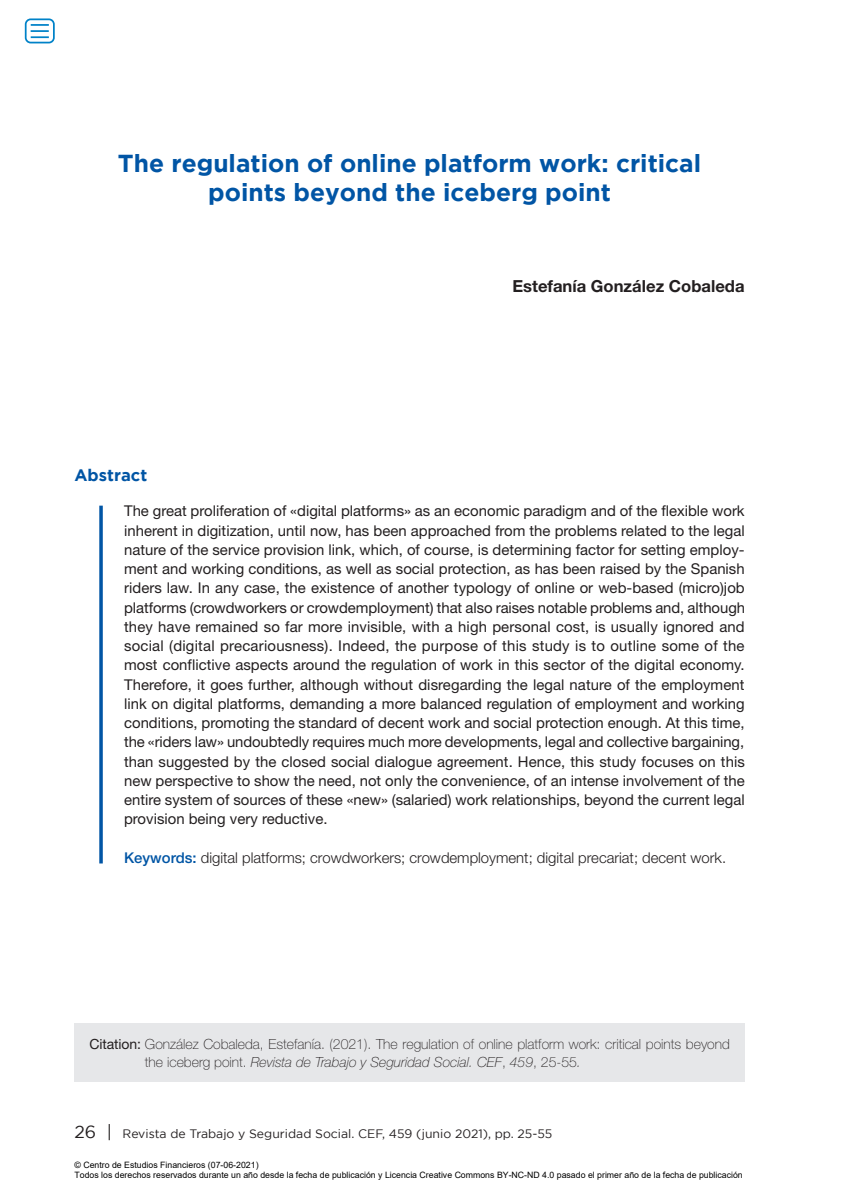
<style>
.page{position:relative;width:844px;height:1191px;background:#fff}
.page>*{position:absolute;margin:0;border:0;box-sizing:border-box;transform-origin:0 0}
.t1{font:700 24.5px/29.8px "Gotham";color:#0155a5;text-align:center}
.t2{font:700 16.62px "Helvetica Neue LT Std";color:#231f20}
.t3{font:700 16.62px "Gotham";color:#0155a5}
.t4{font:14.88px/19.2px "Helvetica Neue LT Std";color:#231f20;text-align:justify}
.t5{font:300 14.88px "Helvetica Neue LT Std";color:#231f20}
.t6{font:100 14px/18.4px "Helvetica Neue LT Std";color:#231f20}
.t7{font:12.25px "Gotham";color:#231f20}
.t8{font:8.75px/10.5px "Arial";color:#000}
.s1{font-weight:500;color:#0155a5}
.s2{font-weight:400}
.s3{font-style:italic}
.s4{font-size:17.5px}
</style>
<div class="page">
<svg style="left:99px;top:505px;width:4px;height:358px"></svg>
<div style="left:74px;top:1023px;width:670px;height:58px;background:#e6e7e9"></div>
<div style="left:25px;top:18px;width:30px;height:25px;border:2px solid #0082c8;border-radius:5px"></div>
<svg style="left:31px;top:24px;width:18px;height:14px"></svg>
<h1 class="t1" style="left:118px;top:147px;width:584px">The regulation of online platform work: critical points beyond the iceberg point</h1>
<p class="t2" style="left:512px;top:276px;width:234px">Estefanía González Cobaleda</p>
<p class="t3" style="left:74px;top:465px;width:74px">Abstract</p>
<p class="t4" style="left:124px;top:501px;width:622px">The great proliferation of «digital platforms» as an economic paradigm and of the flexible work inherent in digitization, until now, has been approached from the problems related to the legal nature of the service provision link, which, of course, is determining factor for setting employ&shy;ment and working conditions, as well as social protection, as has been raised by the Spanish riders law. In any case, the existence of another typology of online or web-based (micro)job platforms (crowdworkers or crowdemployment) that also raises notable problems and, although they have remained so far more invisible, with a high personal cost, is usually ignored and social (digital precariousness). Indeed, the purpose of this study is to outline some of the most conflictive aspects around the regulation of work in this sector of the digital economy.<br>Therefore, it goes further, although without disregarding the legal nature of the employment link on digital platforms, demanding a more balanced regulation of employment and working conditions, promoting the standard of decent work and social protection enough. At this time, the «riders law» undoubtedly requires much more developments, legal and collective bargaining, than suggested by the closed social dialogue agreement. Hence, this study focuses on this new perspective to show the need, not only the convenience, of an intense involvement of the entire system of sources of these «new» (salaried) work relationships, beyond the current legal provision being very reductive.</p>
<p class="t5" style="left:124px;top:849px;width:603px"><span class="s1">Keywords:</span> digital platforms; crowdworkers; crowdemployment; digital precariat; decent work.</p>
<p class="t6" style="left:145px;top:1034px;width:586px;text-indent:-56px"><span class="s2">Citation:</span> González Cobaleda, Estefanía. (2021). The regulation of online platform work: critical points beyond the iceberg point. <span class="s3">Revista de Trabajo y Seguridad Social. CEF</span>, <span class="s3">459</span>, 25-55<span class="s3">.</span></p>
<p class="t7" style="left:74px;top:1127px;width:479px"><span class="s4">26 |</span> Revista de Trabajo y Seguridad Social. CEF, 459 (junio 2021), pp. 25-55</p>
<p class="t8" style="left:74px;top:1159px;width:669px">© Centro de Estudios Financieros (07-06-2021)<br>Todos los derechos reservados durante un año desde la fecha de publicación y Licencia Creative Commons BY-NC-ND 4.0 pasado el primer año de la fecha de publicación</p>
</div>
